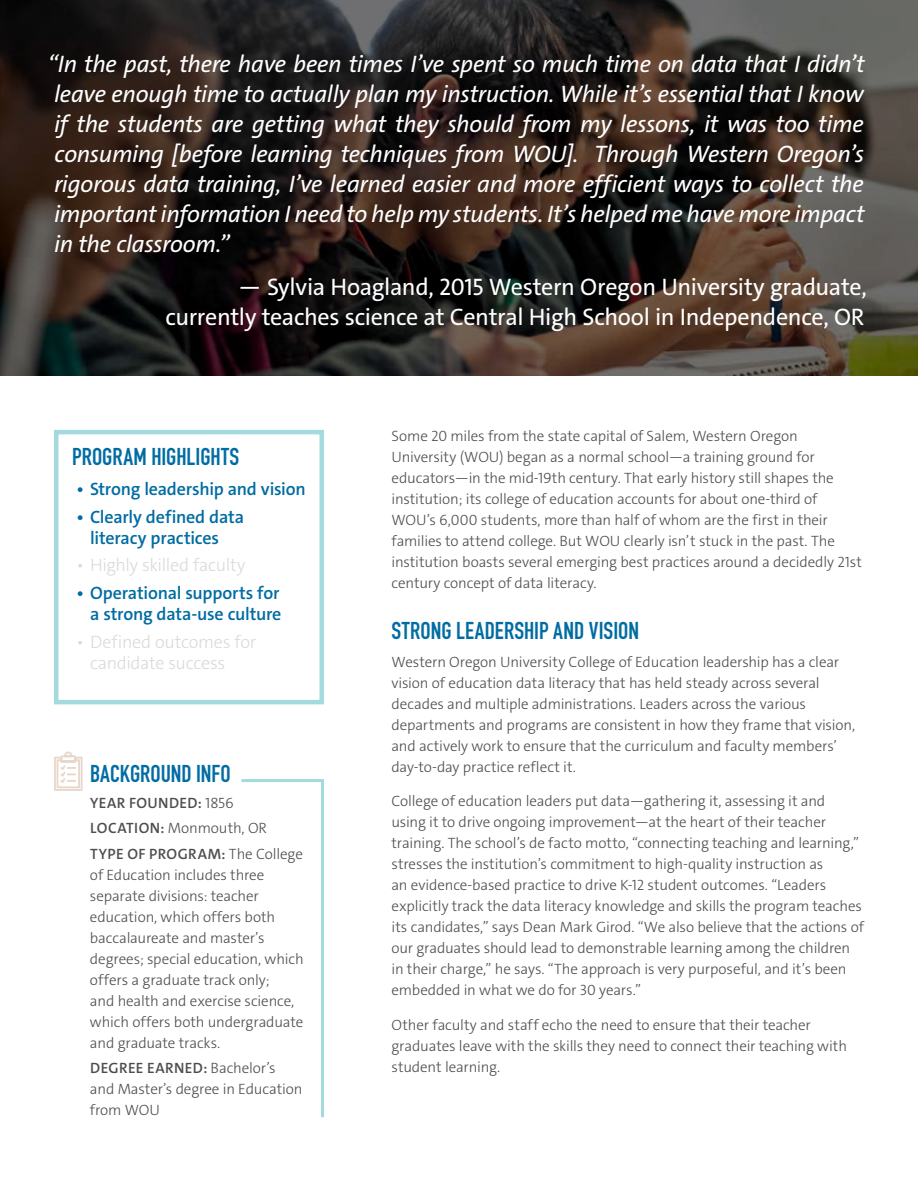
<style>
.page{position:relative;width:918px;height:1188px;background:#fff}
.page>*{position:absolute;margin:0;border:0;box-sizing:border-box;transform-origin:0 0}
.t1{font:italic 24px/30px "The Sans C4 s";letter-spacing:-.01em;color:#fff;text-align:justify}
.t2{font:24px/30px "The Sans C4 s";letter-spacing:-.015em;color:#fff;text-align:right}
.t3{font:24px "DIN Engschrift Std";color:#006ca3}
.t4{font:600 18px/21px "The Sans C4 s";letter-spacing:-.01em;color:#006ca3}
.t5{font:300 18px/21px "The Sans C4 s";letter-spacing:-.015em;color:#d8dadb}
.t6{font:300 15px/21px "The Sans C4 s";letter-spacing:-.01em;color:#4d4d4f}
.t7{font:600 15px/25.5px "The Sans C4 s";letter-spacing:.03em;color:#4d4d4f}
.s1{font-weight:300}
.s2{font-weight:600}
</style>
<div class="page">
<svg style="left:0;top:0;width:918px;height:376px;background:#312823"></svg>
<div style="left:54px;top:430px;width:270px;height:274px;border:4px solid #a2dadd"></div>
<svg style="left:54px;top:751px;width:29px;height:40px"></svg>
<svg style="left:241px;top:779px;width:83px;height:339px"></svg>
<p class="t1" style="left:48px;top:49px;width:819px">“In the past, there have been times I’ve spent so much time on data that I didn’t leave enough time to actually plan my instruction. While it’s essential that I know if the students are getting what they should from my lessons, it was too time consuming [before learning techniques from WOU]. Through Western Oregon’s rigorous data training, I’ve learned easier and more efficient ways to collect the important information I need to help my students. It’s helped me have more impact in the classroom.”</p>
<h1 class="t2" style="left:166px;top:272px;width:703px">— Sylvia Hoagland, 2015 Western Oregon University graduate, currently teaches science at Central High School in Independence, OR</h1>
<h1 class="t3" style="left:72px;top:442px;width:169px">PROGRAM HIGHLIGHTS</h1>
<p class="t4" style="left:76px;top:479px;width:231px">• Strong leadership and vision</p>
<p class="t4" style="left:90px;top:506px;width:156px;text-indent:-14px">• Clearly defined data literacy practices</p>
<p class="t5" style="left:76px;top:555px;width:171px">• Highly skilled faculty</p>
<p class="t4" style="left:76px;top:583px;width:207px;text-align:right">• Operational supports for a strong data-use culture</p>
<p class="t5" style="left:90px;top:632px;width:168px;text-indent:-14px">• Defined outcomes for candidate success</p>
<h1 class="t3" style="left:90px;top:760px;width:142px">BACKGROUND INFO</h1>
<p class="t7" style="left:90px;top:790px;width:214px">YEAR FOUNDED: <span class="s1">1856<br></span>LOCATION: <span class="s1">Monmouth, OR<br></span>TYPE OF PROGRAM: <span class="s1">The College</span></p>
<p class="t6" style="left:90px;top:864px;width:215px">of Education includes three separate divisions: teacher education, which offers both baccalaureate and master’s degrees; special education, which offers a graduate track only;<br>and health and exercise science, which offers both undergraduate and graduate tracks.</p>
<p class="t6" style="left:90px;top:1058px;width:214px"><span class="s2">DEGREE EARNED:</span> Bachelor’s and Master’s degree in Education from WOU</p>
<p class="t6" style="left:392px;top:426px;width:472px">Some 20 miles from the state capital of Salem, Western Oregon University (WOU) began as a normal school—a training ground for educators—in the mid-19th century. That early history still shapes the institution; its college of education accounts for about one-third of WOU’s 6,000 students, more than half of whom are the first in their families to attend college. But WOU clearly isn’t stuck in the past. The institution boasts several emerging best practices around a decidedly 21st century concept of data literacy.</p>
<h1 class="t3" style="left:392px;top:617px;width:249px">STRONG LEADERSHIP AND VISION</h1>
<p class="t6" style="left:392px;top:651px;width:465px">Western Oregon University College of Education leadership has a clear vision of education data literacy that has held steady across several decades and multiple administrations. Leaders across the various departments and programs are consistent in how they frame that vision, and actively work to ensure that the curriculum and faculty members’ day-to-day practice reflect it.</p>
<p class="t6" style="left:392px;top:791px;width:474px">College of education leaders put data—gathering it, assessing it and<br>using it to drive ongoing improvement—at the heart of their teacher training. The school’s de facto motto, “connecting teaching and learning,” stresses the institution’s commitment to high-quality instruction as<br>an evidence-based practice to drive K-12 student outcomes. “Leaders explicitly track the data literacy knowledge and skills the program teaches its candidates,” says Dean Mark Girod. “We also believe that the actions of our graduates should lead to demonstrable learning among the children in their charge,” he says. “The approach is very purposeful, and it’s been embedded in what we do for 30 years.”</p>
<p class="t6" style="left:392px;top:1014px;width:457px">Other faculty and staff echo the need to ensure that their teacher graduates leave with the skills they need to connect their teaching with student learning.</p>
</div>
